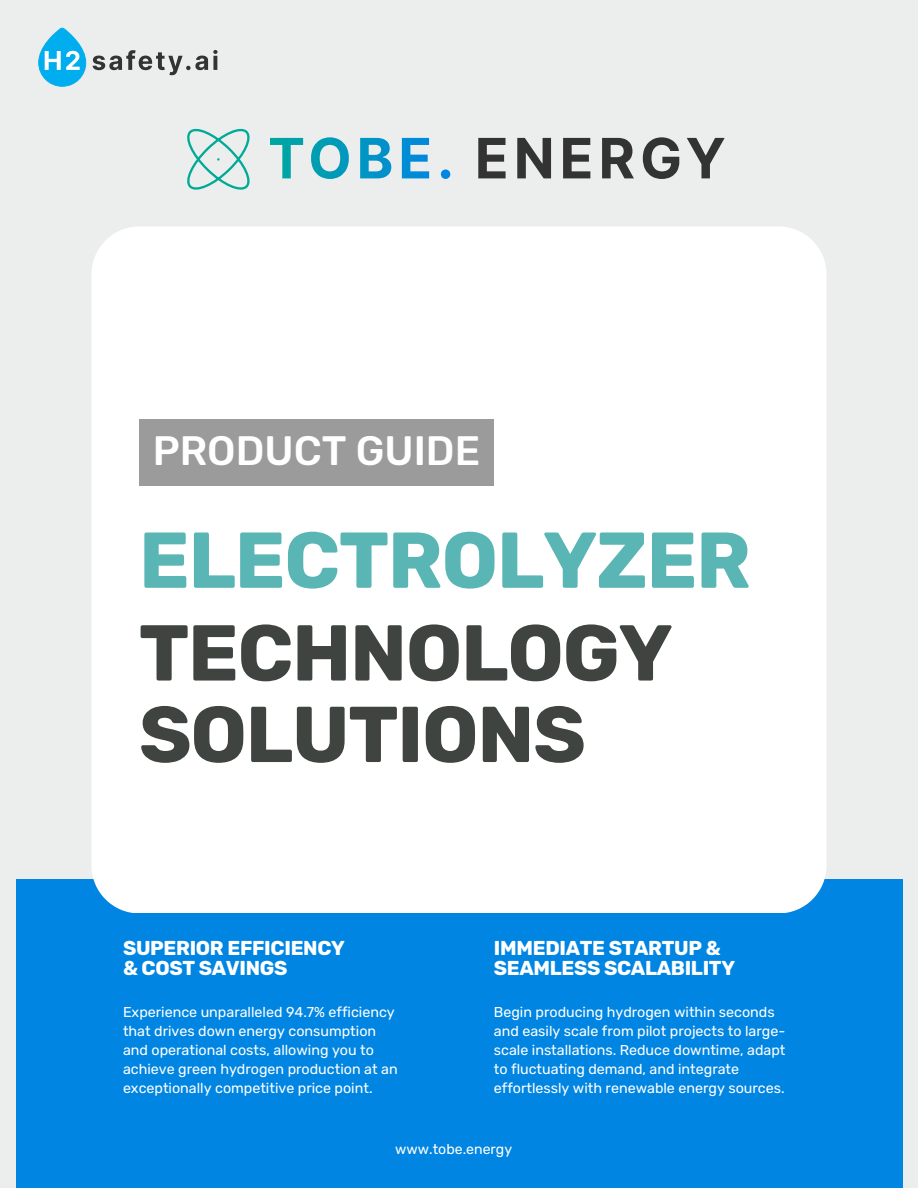
<style>
.page{position:relative;width:918px;height:1188px;background:#eceeed}
.page>*{position:absolute;margin:0;border:0;box-sizing:border-box;transform-origin:0 0}
.t1{font:700 79.05px/81.4px "Rubik";letter-spacing:-.015em;color:#3f4440}
.t2{font:700 79.05px "Rubik";letter-spacing:-.015em;color:#5ab5b5}
.t3{font:500 40.95px "Rubik";color:#fff}
.t4{font:700 19.95px/20.2px "Rubik";letter-spacing:-.015em;color:#fff}
.t5{font:14.25px/19.2px "Rubik";color:#fff}
.t6{font:14.1px "Rubik";color:#fff}
</style>
<div class="page">
<div style="left:16px;top:879px;width:886px;height:309px;background:#0085e3"></div>
<div style="left:91px;top:226px;width:736px;height:687px;background:#fff;border-radius:48px"></div>
<div style="left:139px;top:419px;width:355px;height:67px;background:#9b9b9b"></div>
<svg style="left:187px;top:128px;width:63px;height:62px"></svg>
<svg style="left:270px;top:137px;width:180px;height:42px"></svg>
<svg style="left:478px;top:137px;width:247px;height:42px"></svg>
<svg style="left:93px;top:50px;width:125px;height:25px"></svg>
<svg style="left:39px;top:28px;width:47px;height:59px"></svg>
<p class="t3" style="left:153px;top:427px;width:329px">PRODUCT GUIDE</p>
<p class="t2" style="left:139px;top:514px;width:614px">ELECTROLYZER</p>
<h2 class="t1" style="left:139px;top:613px;width:535px">TECHNOLOGY<br>SOLUTIONS</h2>
<h1 class="t4" style="left:123px;top:938px;width:223px">SUPERIOR EFFICIENCY &amp; COST SAVINGS</h1>
<h1 class="t5" style="left:123px;top:1002px;width:276px">Experience unparalleled 94.7% efficiency that drives down energy consumption and operational costs, allowing you to achieve green hydrogen production at an exceptionally competitive price point.</h1>
<h3 class="t4" style="left:494px;top:938px;width:243px">IMMEDIATE STARTUP &amp;<br>SEAMLESS SCALABILITY</h3>
<h3 class="t5" style="left:494px;top:1002px;width:293px">Begin producing hydrogen within seconds and easily scale from pilot projects to large&shy;scale installations. Reduce downtime, adapt to fluctuating demand, and integrate effortlessly with renewable energy sources.</h3>
<p class="t6" style="left:395px;top:1140px;width:118px">www.tobe.energy</p>
</div>
